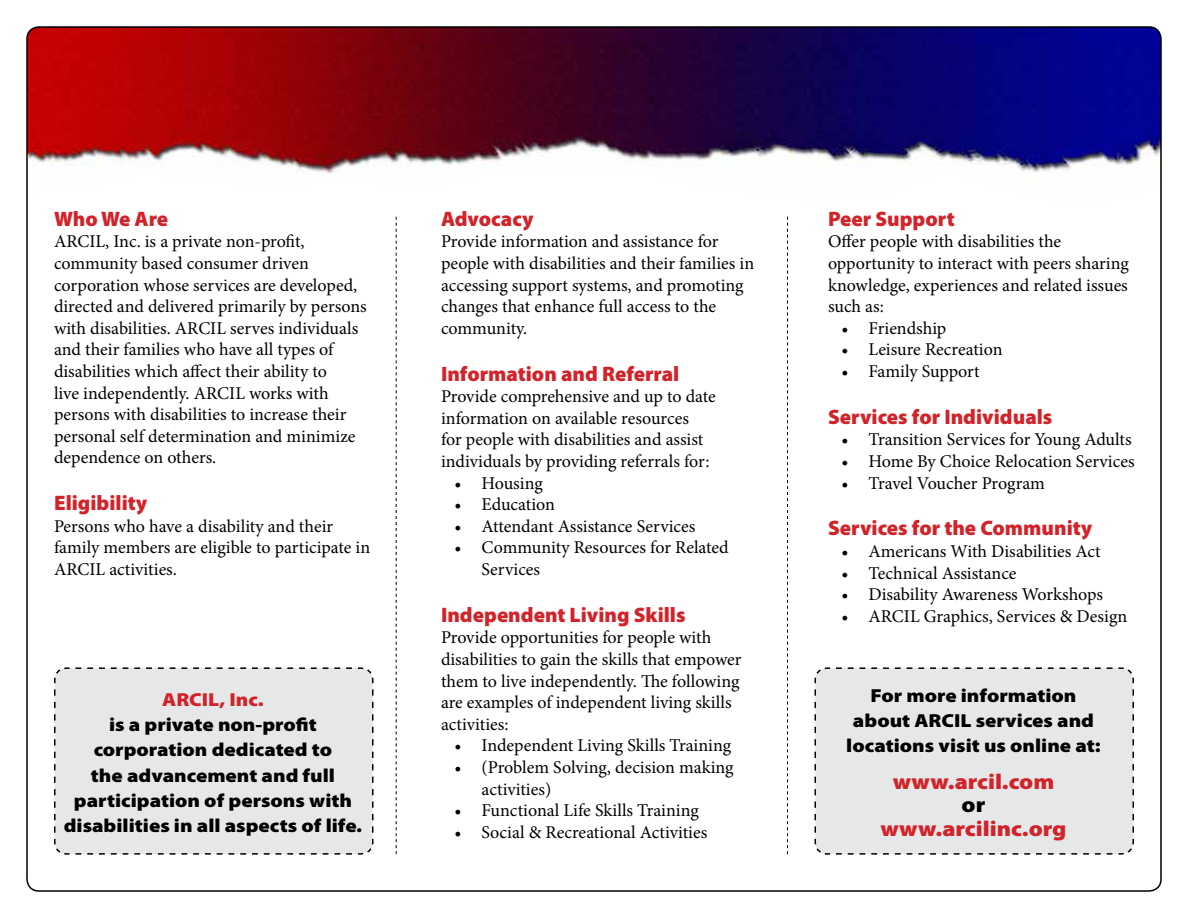
<style>
.page{position:relative;width:1188px;height:918px;background:#fff}
.page>*{position:absolute;margin:0;border:0;box-sizing:border-box;transform-origin:0 0}
.t1{font:900 21.6px/23.4px "Myriad Pro";color:#d2232a;text-align:center;scale:1.11 1}
.t2{font:900 21px "Myriad Pro";color:#d2232a}
.t3{font:900 18.9px/25.2px "Myriad Pro";color:#000;text-align:center;scale:1.11 1}
.t4{font:18px/21.6px "Minion Pro";color:#000}
.s1{color:#d2232a}
.s2{color:#000}
</style>
<div class="page">
<svg style="left:396px;top:217px;width:1px;height:637px"></svg>
<svg style="left:787px;top:217px;width:1px;height:637px"></svg>
<img style="left:28px;top:28px;width:1131px;height:147px">
<div style="left:814px;top:667px;width:320px;height:188px;background:#e6e7e8"></div>
<div style="left:54px;top:667px;width:320px;height:188px;background:#e6e7e8"></div>
<h2 class="t2" style="left:54px;top:207px;width:116px">Who We Are</h2>
<p class="t4" style="left:54px;top:231px;width:314px">ARCIL, Inc. is a private non-profit, community based consumer driven corporation whose services are developed, directed and delivered primarily by persons with disabilities. ARCIL serves individuals and their families who have all types of disabilities which affect their ability to<br>live independently. ARCIL works with persons with disabilities to increase their personal self determination and minimize dependence on others.</p>
<h2 class="t2" style="left:54px;top:491px;width:95px">Eligibility</h2>
<p class="t4" style="left:54px;top:515px;width:318px">Persons who have a disability and their family members are eligible to participate in<br>ARCIL activities.</p>
<p class="t3" style="left:64px;top:687px;width:270px"><span class="s1">ARCIL, Inc.<br></span>is a private non-profit corporation dedicated to<br>the advancement and full participation of persons with disabilities in all aspects of life.</p>
<h2 class="t2" style="left:441px;top:207px;width:94px">Advocacy</h2>
<p class="t4" style="left:441px;top:231px;width:315px">Provide information and assistance for people with disabilities and their families in accessing support systems, and promoting changes that enhance full access to the community.</p>
<h2 class="t2" style="left:441px;top:362px;width:240px">Information and Referral</h2>
<p class="t4" style="left:441px;top:386px;width:276px">Provide comprehensive and up to date information on available resources<br>for people with disabilities and assist individuals by providing referrals for:</p>
<p class="t4" style="left:454px;top:472px;width:90px">• Housing</p>
<p class="t4" style="left:454px;top:494px;width:102px">• Education</p>
<p class="t4" style="left:454px;top:515px;width:242px">• Attendant Assistance Services</p>
<p class="t4" style="left:482px;top:537px;width:249px;text-indent:-27px">• Community Resources for Related<br>Services</p>
<h2 class="t2" style="left:441px;top:603px;width:246px">Independent Living Skills</h2>
<p class="t4" style="left:441px;top:627px;width:302px">Provide opportunities for people with disabilities to gain the skills that empower them to live independently. The following are examples of independent living skills activities:</p>
<p class="t4" style="left:454px;top:735px;width:278px">• Independent Living Skills Training</p>
<p class="t4" style="left:482px;top:756px;width:254px;text-indent:-27px">• (Problem Solving, decision making activities)</p>
<p class="t4" style="left:454px;top:800px;width:246px">• Functional Life Skills Training</p>
<p class="t4" style="left:454px;top:821px;width:254px">• Social &amp; Recreational Activities</p>
<h2 class="t2" style="left:828px;top:207px;width:128px">Peer Support</h2>
<p class="t4" style="left:828px;top:231px;width:302px">Offer people with disabilities the opportunity to interact with peers sharing knowledge, experiences and related issues such as:</p>
<p class="t4" style="left:842px;top:317px;width:106px">• Friendship</p>
<p class="t4" style="left:842px;top:339px;width:163px">• Leisure Recreation</p>
<p class="t4" style="left:842px;top:360px;width:140px">• Family Support</p>
<h2 class="t2" style="left:828px;top:405px;width:226px">Services for Individuals</h2>
<p class="t4" style="left:842px;top:429px;width:292px">• Transition Services for Young Adults</p>
<p class="t4" style="left:842px;top:450px;width:295px">• Home By Choice Relocation Services</p>
<p class="t4" style="left:842px;top:472px;width:205px">• Travel Voucher Program</p>
<h2 class="t2" style="left:828px;top:516px;width:266px">Services for the Community</h2>
<p class="t4" style="left:842px;top:540px;width:261px">• Americans With Disabilities Act</p>
<p class="t4" style="left:842px;top:562px;width:177px">• Technical Assistance</p>
<p class="t4" style="left:842px;top:584px;width:263px">• Disability Awareness Workshops</p>
<p class="t4" style="left:842px;top:605px;width:287px">• ARCIL Graphics, Services &amp; Design</p>
<p class="t3" style="left:846px;top:683px;width:231px">For more information about ARCIL services and locations visit us online at:</p>
<p class="t1" style="left:880px;top:770px;width:169px">www.arcil.com <span class="s2">or </span>www.arcilinc.org</p>
</div>
